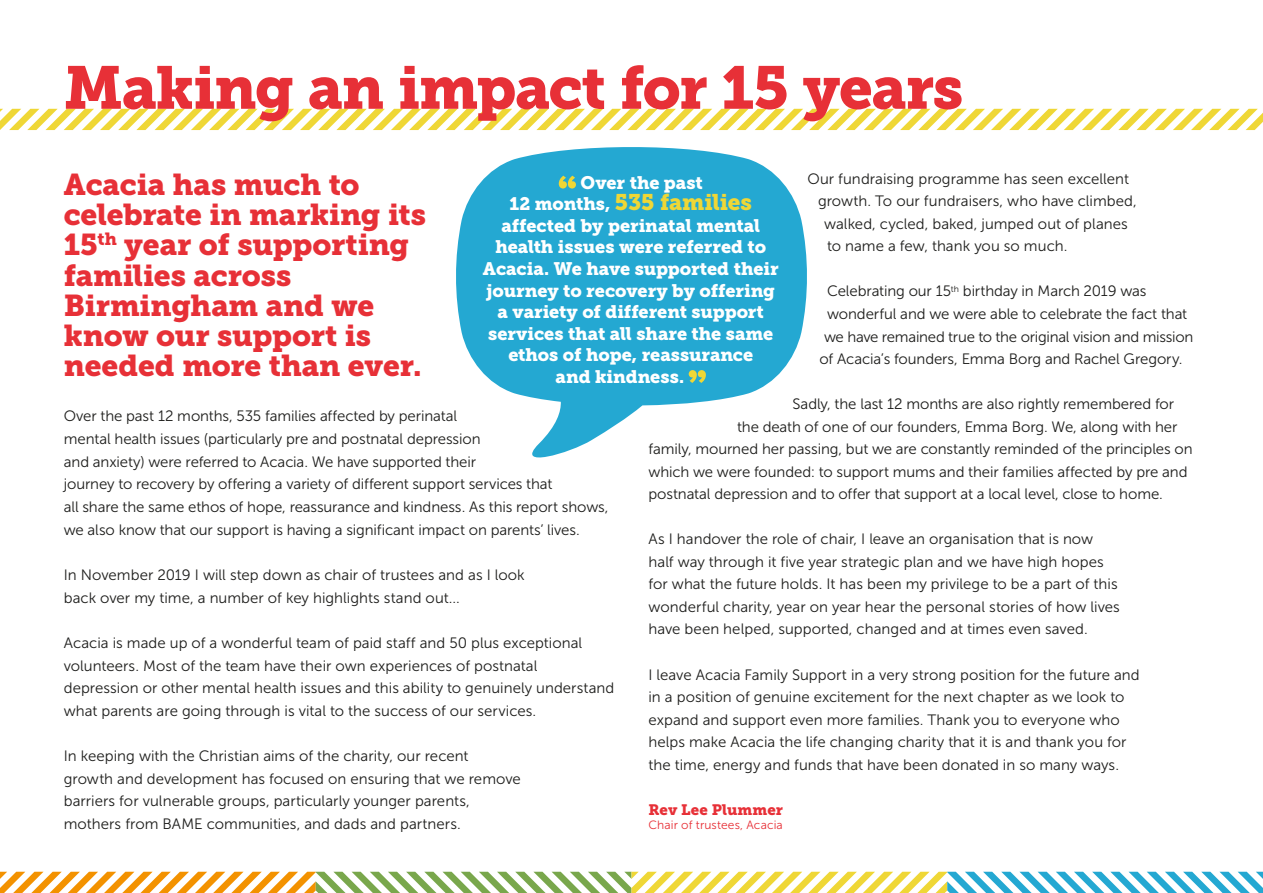
<style>
.page{position:relative;width:1263px;height:893px;background:#fff}
.page>*{position:absolute;margin:0;border:0;box-sizing:border-box;transform-origin:0 0}
.t1{font:60px "Museo Slab 900";letter-spacing:-.02em;color:#e73037}
.t2{font:30px/30.2px "Museo Slab 900";letter-spacing:-.005em;color:#e73037}
.t3{font:22.5px "Museo Slab 900";letter-spacing:-.01em;color:#efd736}
.t4{font:18px "Museo Slab 900";letter-spacing:-.005em;color:#fff}
.t5{font:15px/22.6px "Museo Sans 300";letter-spacing:-.005em;color:#1d1d1b}
.t6{font:15px "Museo Slab 900";letter-spacing:.005em;color:#e73037}
.t7{font:12px "Museo Sans 300";letter-spacing:.01em;color:#e73037}
.s1{font-size:18px;color:#fff}
</style>
<div class="page">
<svg style="left:0;top:109px;width:1263px;height:21px"></svg>
<svg style="left:0;top:872px;width:1263px;height:21px"></svg>
<svg style="left:456px;top:147px;width:351px;height:311px;fill:#24a8d2"></svg>
<svg style="left:559px;top:176px;width:17px;height:13px"></svg>
<svg style="left:689px;top:370px;width:17px;height:13px"></svg>
<h1 class="t1" style="left:64px;top:53px;width:901px">Making an impact for 15 years</h1>
<p class="t5" style="left:807px;top:167px;width:323px">Our fundraising programme has seen excellent</p>
<p class="t5" style="left:818px;top:190px;width:320px">growth. To our fundraisers, who have climbed,</p>
<p class="t5" style="left:824px;top:212px;width:305px">walked, cycled, baked, jumped out of planes</p>
<p class="t5" style="left:827px;top:235px;width:242px">to name a few, thank you so much.</p>
<p class="t5" style="left:827px;top:280px;width:321px">Celebrating our 15<sup>th</sup> birthday in March 2019 was</p>
<p class="t5" style="left:827px;top:303px;width:362px">wonderful and we were able to celebrate the fact that</p>
<p class="t5" style="left:824px;top:325px;width:371px">we have remained true to the original vision and mission</p>
<p class="t5" style="left:819px;top:348px;width:364px">of Acacia’s founders, Emma Borg and Rachel Gregory.</p>
<p class="t5" style="left:792px;top:393px;width:383px">Sadly, the last 12 months are also rightly remembered for</p>
<p class="t5" style="left:737px;top:415px;width:442px">the death of one of our founders, Emma Borg. We, along with her</p>
<p class="t5" style="left:648px;top:438px;width:545px">family, mourned her passing, but we are constantly reminded of the principles on</p>
<p class="t5" style="left:648px;top:460px;width:540px">which we were founded: to support mums and their families affected by pre and</p>
<p class="t5" style="left:648px;top:483px;width:516px">postnatal depression and to offer that support at a local level, close to home.</p>
<p class="t5" style="left:648px;top:528px;width:473px">As I handover the role of chair, I leave an organisation that is now half way through it five year strategic plan and we have high hopes for what the future holds. It has been my privilege to be a part of this wonderful charity, year on year hear the personal stories of how lives have been helped, supported, changed and at times even saved.</p>
<p class="t5" style="left:648px;top:663px;width:493px">I leave Acacia Family Support in a very strong position for the future and in a position of genuine excitement for the next chapter as we look to expand and support even more families. Thank you to everyone who helps make Acacia the life changing charity that it is and thank you for the time, energy and funds that have been donated in so many ways.</p>
<p class="t6" style="left:648px;top:801px;width:136px">Rev Lee Plummer</p>
<p class="t7" style="left:648px;top:819px;width:136px">Chair of trustees, Acacia</p>
<h2 class="t2" style="left:64px;top:170px;width:364px">Acacia has much to celebrate in marking its<br>15<sup>th</sup> year of supporting families across<br>Birmingham and we know our support is needed more than ever.</h2>
<p class="t5" style="left:64px;top:405px;width:546px">Over the past 12 months, 535 families affected by perinatal<br>mental health issues (particularly pre and postnatal depression<br>and anxiety) were referred to Acacia. We have supported their<br>journey to recovery by offering a variety of different support services that<br>all share the same ethos of hope, reassurance and kindness. As this report shows, we also know that our support is having a significant impact on parents’ lives.</p>
<p class="t5" style="left:64px;top:564px;width:463px">In November 2019 I will step down as chair of trustees and as I look back over my time, a number of key highlights stand out...</p>
<p class="t5" style="left:64px;top:631px;width:552px">Acacia is made up of a wonderful team of paid staff and 50 plus exceptional volunteers. Most of the team have their own experiences of postnatal depression or other mental health issues and this ability to genuinely understand what parents are going through is vital to the success of our services.</p>
<p class="t5" style="left:64px;top:745px;width:458px">In keeping with the Christian aims of the charity, our recent growth and development has focused on ensuring that we remove barriers for vulnerable groups, particularly younger parents, mothers from BAME communities, and dads and partners.</p>
<p class="t4" style="left:580px;top:172px;width:124px">Over the past</p>
<h3 class="t3" style="left:509px;top:189px;width:244px"><span class="s1">12 months,</span> 535 families</h3>
<p class="t4" style="left:501px;top:215px;width:260px">affected by perinatal mental</p>
<p class="t4" style="left:495px;top:237px;width:272px">health issues were referred to</p>
<p class="t4" style="left:483px;top:258px;width:297px">Acacia. We have supported their</p>
<p class="t4" style="left:487px;top:280px;width:290px">journey to recovery by offering</p>
<p class="t4" style="left:498px;top:301px;width:268px">a variety of different support</p>
<p class="t4" style="left:488px;top:323px;width:287px">services that all share the same</p>
<p class="t4" style="left:508px;top:345px;width:246px">ethos of hope, reassurance</p>
<p class="t4" style="left:556px;top:366px;width:130px">and kindness.</p>
</div>
